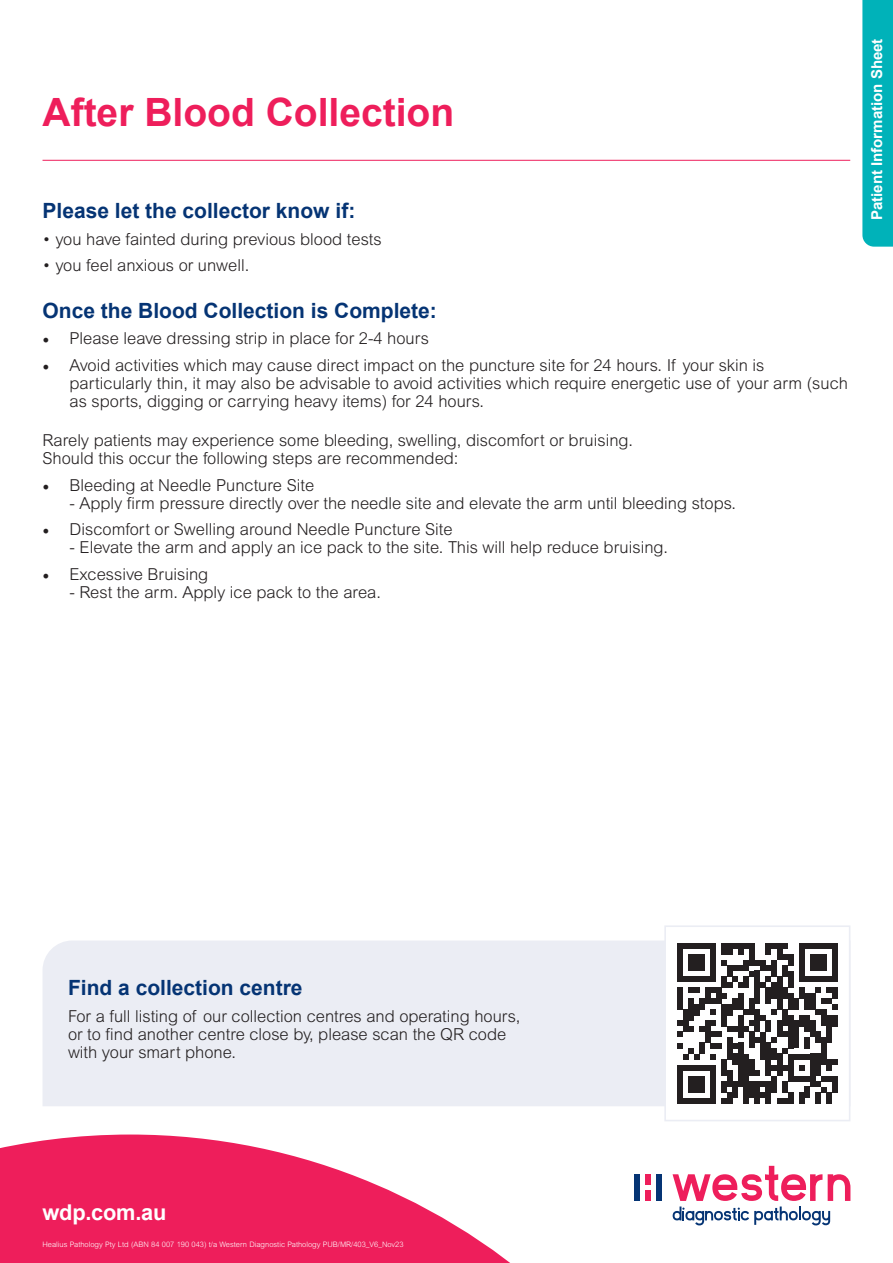
<style>
.page{position:relative;width:893px;height:1263px;background:#fff}
.page>*{position:absolute;margin:0;border:0;box-sizing:border-box;transform-origin:0 0}
.body{font:700 39px "Arial";color:#ee1e5b}
.t1{font:700 21.75px "Arial";letter-spacing:-.01em;color:#fff}
.t2{font:700 21px "Arial";color:#053474}
.t3{font:300 16.5px/18px "Arial MT Std";color:#231f20}
.body-2{font:700 15px "Arial";color:#fff}
.t4{font:300 7.5px "Arial MT Std";color:#fff}
.s1{font-family:"Minion Pro";font-weight:400;font-size:18px}
</style>
<div class="page">
<div style="left:862px;top:0;width:31px;height:247px;background:#00b2b9"></div>
<hr style="left:43px;top:160px;width:807px;height:1px;background:#ee1e5b">
<div style="left:43px;top:941px;width:621px;height:165px;background:#ebedf4"></div>
<svg style="left:677px;top:943px;width:160px;height:160px"></svg>
<div style="left:832px;top:1076px;width:5px;height:16px;background:#231f20"></div>
<div style="left:664px;top:925px;width:186px;height:196px;border:2px solid #ebedf4"></div>
<svg style="left:0;top:1134px;width:510px;height:129px;fill:#ee1e5b"></svg>
<div style="left:634px;top:1174px;width:5px;height:27px;background:#053474"></div>
<div style="left:656px;top:1174px;width:5px;height:27px;background:#053474"></div>
<div style="left:645px;top:1174px;width:5px;height:11px;background:#ee1e5b"></div>
<div style="left:645px;top:1190px;width:5px;height:11px;background:#ee1e5b"></div>
<svg style="left:673px;top:1166px;width:177px;height:59px"></svg>
<p class="body" style="left:43px;top:87px;width:413px">After Blood Collection</p>
<p class="t2" style="left:43px;top:197px;width:314px">Please let the collector know if:</p>
<p class="t3" style="left:43px;top:230px;width:341px">• you have fainted during previous blood tests</p>
<p class="t3" style="left:43px;top:257px;width:208px">• you feel anxious or unwell.</p>
<p class="t2" style="left:43px;top:297px;width:396px">Once the Blood Collection is Complete:</p>
<p class="t3" style="left:43px;top:330px;width:388px"><span class="s1">•</span> Please leave dressing strip in place for 2-4 hours</p>
<p class="t3" style="left:70px;top:356px;width:780px;text-indent:-27px"><span class="s1">•</span> Avoid activities which may cause direct impact on the puncture site for 24 hours. If your skin is particularly thin, it may also be advisable to avoid activities which require energetic use of your arm (such as sports, digging or carrying heavy items) for 24 hours.</p>
<p class="t3" style="left:43px;top:431px;width:592px">Rarely patients may experience some bleeding, swelling, discomfort or bruising.<br>Should this occur the following steps are recommended:</p>
<p class="t3" style="left:43px;top:476px;width:273px"><span class="s1">•</span> Bleeding at Needle Puncture Site</p>
<p class="t3" style="left:70px;top:494px;width:668px">- Apply firm pressure directly over the needle site and elevate the arm until bleeding stops.</p>
<p class="t3" style="left:43px;top:520px;width:412px"><span class="s1">•</span> Discomfort or Swelling around Needle Puncture Site</p>
<p class="t3" style="left:70px;top:538px;width:600px">- Elevate the arm and apply an ice pack to the site. This will help reduce bruising.</p>
<p class="t3" style="left:43px;top:565px;width:167px"><span class="s1">•</span> Excessive Bruising</p>
<p class="t3" style="left:70px;top:583px;width:313px">- Rest the arm. Apply ice pack to the area.</p>
<p class="body-2" style="left:867px;top:220px;width:183px;rotate:-90deg">Patient Information Sheet</p>
<p class="t2" style="left:68px;top:974px;width:236px">Find a collection centre</p>
<p class="t3" style="left:68px;top:1007px;width:454px">For a full listing of our collection centres and operating hours, or to find another centre close by, please scan the QR code with your smart phone.</p>
<p class="t1" style="left:43px;top:1198px;width:125px">wdp.com.au</p>
<p class="t4" style="left:43px;top:1240px;width:363px">Healius Pathology Pty Ltd (ABN 84 007 190 043) t/a Western Diagnostic Pathology PUB/MR/403_V6_Nov23</p>
</div>
